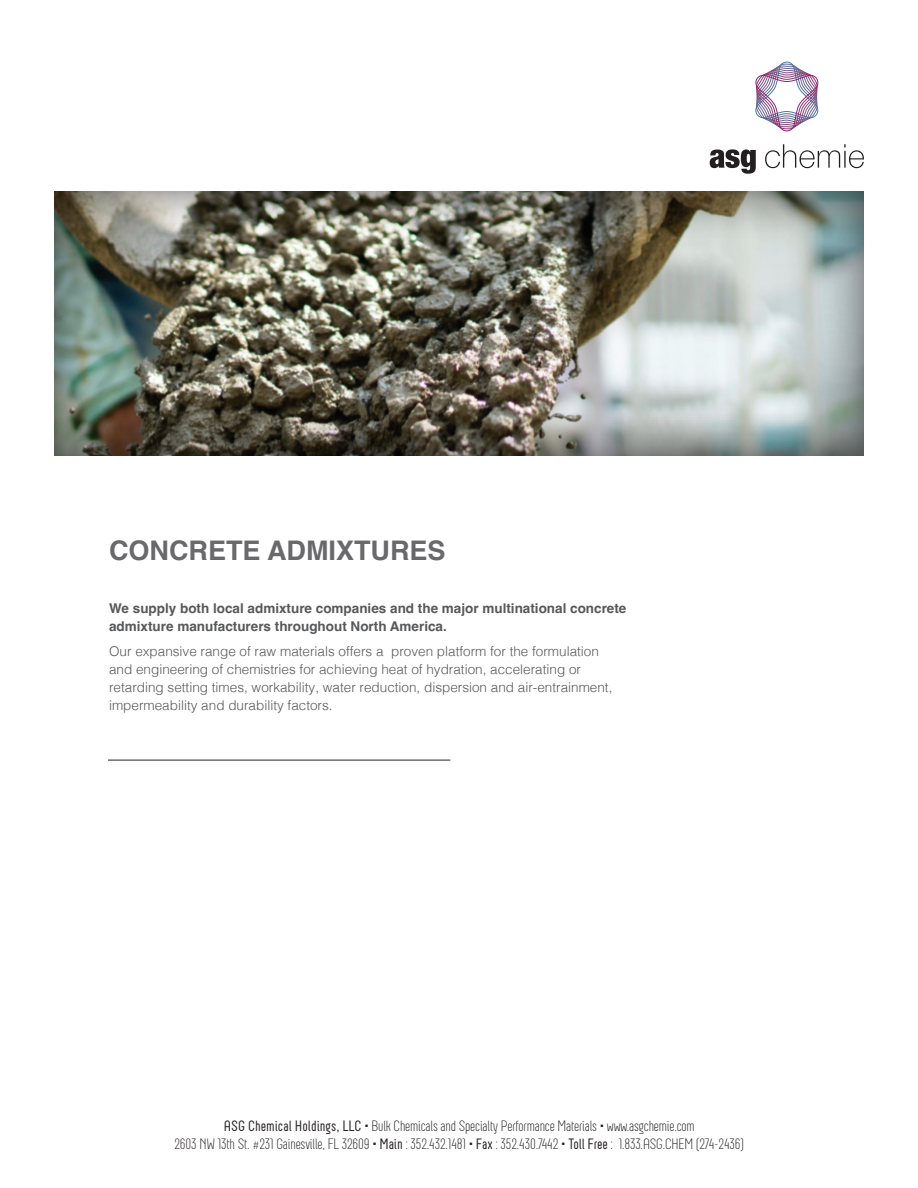
<style>
.page{position:relative;width:918px;height:1188px;background:#fff}
.page>*{position:absolute;margin:0;border:0;box-sizing:border-box;transform-origin:0 0}
.t1{font:700 27px "Helvetica";color:#69696c}
.t2{font:300 15px/18px "Neubau";letter-spacing:-.01em;color:#231f20;text-align:center}
.t3{font:300 13.5px/18px "Helvetica";color:#57585a}
.t4{font:700 13.5px/18px "Helvetica";color:#57585a}
.s1{font-weight:400}
</style>
<div class="page">
<hr style="left:108px;top:760px;width:342px;height:1px;background:#231f20">
<div style="left:54px;top:191px;width:811px;height:265px;background:#231f20;opacity:.75"></div>
<svg style="left:755px;top:62px;width:64px;height:70px"></svg>
<svg style="left:710px;top:149px;width:46px;height:25px"></svg>
<svg style="left:765px;top:144px;width:99px;height:24px"></svg>
<h1 class="t1" style="left:109px;top:534px;width:338px">CONCRETE ADMIXTURES</h1>
<p class="t4" style="left:109px;top:601px;width:519px">We supply both local admixture companies and the major multinational concrete admixture manufacturers throughout North America.</p>
<p class="t3" style="left:109px;top:642px;width:505px">Our expansive range of raw materials offers a proven platform for the formulation and engineering of chemistries for achieving heat of hydration, accelerating or retarding setting times, workability, water reduction, dispersion and air-entrainment, impermeability and durability factors.</p>
<p class="t2" style="left:174px;top:1117px;width:571px"><span class="s1">ASG Chemical Holdings, LLC</span> • Bulk Chemicals and Specialty Performance Materials • www.asgchemie.com<br>2603 NW 13th St. #231 Gainesville, FL 32609 • <span class="s1">Main</span> : 352.432.1481 • <span class="s1">Fax</span> : 352.430.7442 • <span class="s1">Toll Free</span> : 1.833.ASG.CHEM (274-2436)</p>
</div>
